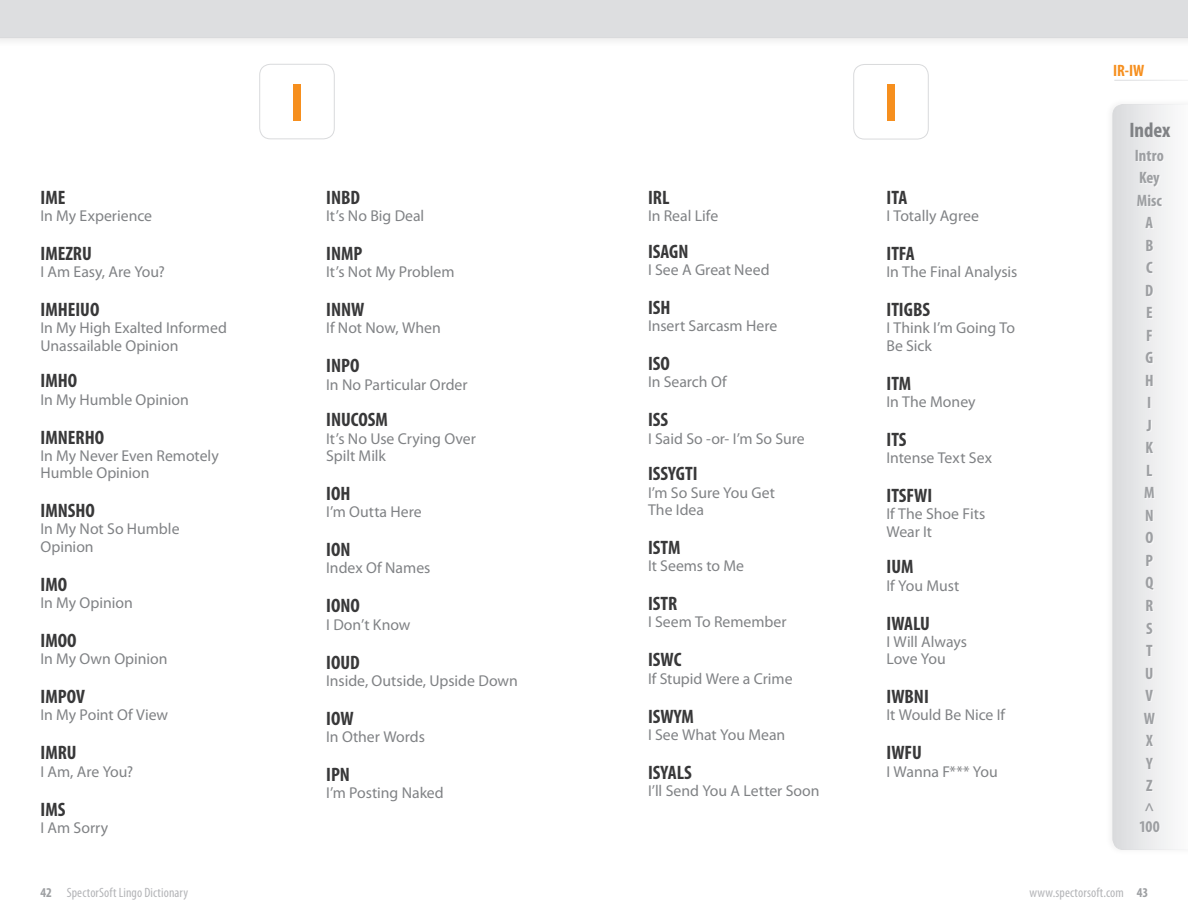
<style>
.page{position:relative;width:1188px;height:918px;background:#fff}
.page>*{position:absolute;margin:0;border:0;box-sizing:border-box;transform-origin:0 0}
.t1{font:700 condensed 54px "Myriad Pro";color:#f68f1e}
.t2{font:700 condensed 21px "Myriad Pro";color:#808285}
.t3{font:700 condensed 19.5px "Myriad Pro";color:#383839}
.t4{font:700 condensed 16.5px/22.5px "Myriad Pro";letter-spacing:.005em;color:#9d9fa2;text-align:center}
.t5{font:700 condensed 16.5px "Myriad Pro";color:#f68f1e}
.t6{font:15.75px/17.2px "Myriad Pro";color:#808285}
.t7{font:condensed 13.5px "Myriad Pro";letter-spacing:.01em;color:#b4b5b8}
.s1{font-weight:700;color:#9d9fa2}
</style>
<div class="page">
<div style="left:1104px;top:98px;width:84px;height:758px;background:#231f20;opacity:.07"></div>
<svg style="left:1113px;top:104px;width:75px;height:746px"></svg>
<div style="left:1137px;top:151px;width:27px;height:681px;background:#eeeeef"></div>
<div style="left:260px;top:64px;width:74px;height:75px;border:1px solid #d9dadc;border-radius:11px"></div>
<div style="left:854px;top:64px;width:74px;height:75px;border:1px solid #d9dadc;border-radius:11px"></div>
<div style="left:0;top:0;width:594px;height:48px;background:#f8f8f8"></div>
<div style="left:594px;top:0;width:594px;height:48px;background:#f8f8f8"></div>
<div style="left:0;top:0;width:1188px;height:38px;background:#dddee0"></div>
<p class="t3" style="left:40px;top:185px;width:26px">IME</p>
<p class="t6" style="left:40px;top:207px;width:113px">In My Experience</p>
<p class="t3" style="left:40px;top:241px;width:53px">IMEZRU</p>
<p class="t6" style="left:40px;top:263px;width:126px">I Am Easy, Are You?</p>
<p class="t3" style="left:40px;top:297px;width:60px">IMHEIUO</p>
<p class="t6" style="left:41px;top:319px;width:188px">In My High Exalted Informed<br>Unassailable Opinion</p>
<p class="t3" style="left:40px;top:369px;width:38px">IMHO</p>
<p class="t6" style="left:41px;top:390px;width:150px">In My Humble Opinion</p>
<p class="t3" style="left:40px;top:425px;width:65px">IMNERHO</p>
<p class="t6" style="left:40px;top:447px;width:180px">In My Never Even Remotely<br>Humble Opinion</p>
<p class="t3" style="left:40px;top:498px;width:56px">IMNSHO</p>
<p class="t6" style="left:41px;top:520px;width:141px">In My Not So Humble<br>Opinion</p>
<p class="t3" style="left:40px;top:572px;width:28px">IMO</p>
<p class="t6" style="left:40px;top:594px;width:94px">In My Opinion</p>
<p class="t3" style="left:40px;top:628px;width:38px">IMOO</p>
<p class="t6" style="left:40px;top:650px;width:129px">In My Own Opinion</p>
<p class="t3" style="left:40px;top:684px;width:46px">IMPOV</p>
<p class="t6" style="left:40px;top:706px;width:129px">In My Point Of View</p>
<p class="t3" style="left:40px;top:741px;width:38px">IMRU</p>
<p class="t6" style="left:40px;top:762px;width:94px">I Am, Are You?</p>
<p class="t3" style="left:40px;top:797px;width:26px">IMS</p>
<p class="t6" style="left:40px;top:819px;width:69px">I Am Sorry</p>
<h1 class="t1" style="left:290px;top:69px;width:15px">I</h1>
<h1 class="t1" style="left:884px;top:69px;width:15px">I</h1>
<p class="t3" style="left:326px;top:185px;width:35px">INBD</p>
<p class="t6" style="left:326px;top:207px;width:100px">It’s No Big Deal</p>
<p class="t3" style="left:326px;top:241px;width:38px">INMP</p>
<p class="t6" style="left:326px;top:263px;width:130px">It’s Not My Problem</p>
<p class="t3" style="left:326px;top:297px;width:40px">INNW</p>
<p class="t6" style="left:326px;top:319px;width:116px">If Not Now, When</p>
<p class="t3" style="left:326px;top:354px;width:35px">INPO</p>
<p class="t6" style="left:326px;top:375px;width:143px">In No Particular Order</p>
<p class="t3" style="left:326px;top:408px;width:63px">INUCOSM</p>
<p class="t6" style="left:326px;top:429px;width:151px">It’s No Use Crying Over<br>Spilt Milk</p>
<p class="t3" style="left:326px;top:481px;width:26px">IOH</p>
<p class="t6" style="left:326px;top:503px;width:97px">I’m Outta Here</p>
<p class="t3" style="left:326px;top:537px;width:26px">ION</p>
<p class="t6" style="left:326px;top:559px;width:106px">Index Of Names</p>
<p class="t3" style="left:326px;top:594px;width:35px">IONO</p>
<p class="t6" style="left:326px;top:615px;width:86px">I Don’t Know</p>
<p class="t3" style="left:326px;top:650px;width:35px">IOUD</p>
<p class="t6" style="left:326px;top:672px;width:193px">Inside, Outside, Upside Down</p>
<p class="t3" style="left:326px;top:706px;width:29px">IOW</p>
<p class="t6" style="left:326px;top:728px;width:100px">In Other Words</p>
<p class="t3" style="left:326px;top:762px;width:25px">IPN</p>
<p class="t6" style="left:326px;top:784px;width:119px">I’m Posting Naked</p>
<p class="t3" style="left:648px;top:185px;width:23px">IRL</p>
<p class="t6" style="left:648px;top:207px;width:72px">In Real Life</p>
<p class="t3" style="left:648px;top:239px;width:42px">ISAGN</p>
<p class="t6" style="left:648px;top:261px;width:123px">I See A Great Need</p>
<p class="t3" style="left:648px;top:295px;width:24px">ISH</p>
<p class="t6" style="left:648px;top:317px;width:131px">Insert Sarcasm Here</p>
<p class="t3" style="left:648px;top:351px;width:23px">ISO</p>
<p class="t6" style="left:648px;top:373px;width:80px">In Search Of</p>
<p class="t3" style="left:648px;top:408px;width:22px">ISS</p>
<p class="t6" style="left:648px;top:429px;width:158px">I Said So -or- I’m So Sure</p>
<p class="t3" style="left:648px;top:462px;width:51px">ISSYGTI</p>
<p class="t6" style="left:648px;top:483px;width:128px">I’m So Sure You Get<br>The Idea</p>
<p class="t3" style="left:648px;top:535px;width:34px">ISTM</p>
<p class="t6" style="left:648px;top:557px;width:98px">It Seems to Me</p>
<p class="t3" style="left:648px;top:591px;width:31px">ISTR</p>
<p class="t6" style="left:648px;top:613px;width:140px">I Seem To Remember</p>
<p class="t3" style="left:648px;top:648px;width:35px">ISWC</p>
<p class="t6" style="left:648px;top:669px;width:146px">If Stupid Were a Crime</p>
<p class="t3" style="left:648px;top:704px;width:47px">ISWYM</p>
<p class="t6" style="left:648px;top:726px;width:139px">I See What You Mean</p>
<p class="t3" style="left:648px;top:760px;width:45px">ISYALS</p>
<p class="t6" style="left:648px;top:782px;width:173px">I’ll Send You A Letter Soon</p>
<p class="t3" style="left:886px;top:185px;width:22px">ITA</p>
<p class="t6" style="left:887px;top:207px;width:94px">I Totally Agree</p>
<p class="t3" style="left:886px;top:241px;width:30px">ITFA</p>
<p class="t6" style="left:886px;top:263px;width:132px">In The Final Analysis</p>
<p class="t3" style="left:886px;top:297px;width:45px">ITIGBS</p>
<p class="t6" style="left:886px;top:319px;width:130px">I Think I’m Going To<br>Be Sick</p>
<p class="t3" style="left:886px;top:371px;width:26px">ITM</p>
<p class="t6" style="left:886px;top:393px;width:91px">In The Money</p>
<p class="t3" style="left:886px;top:427px;width:22px">ITS</p>
<p class="t6" style="left:886px;top:449px;width:107px">Intense Text Sex</p>
<p class="t3" style="left:886px;top:483px;width:47px">ITSFWI</p>
<p class="t6" style="left:886px;top:505px;width:100px">If The Shoe Fits<br>Wear It</p>
<p class="t3" style="left:886px;top:555px;width:29px">IUM</p>
<p class="t6" style="left:886px;top:576px;width:74px">If You Must</p>
<p class="t3" style="left:886px;top:611px;width:45px">IWALU</p>
<p class="t6" style="left:886px;top:633px;width:82px">I Will Always<br>Love You</p>
<p class="t3" style="left:886px;top:684px;width:44px">IWBNI</p>
<p class="t6" style="left:886px;top:706px;width:120px">It Would Be Nice If</p>
<p class="t3" style="left:886px;top:741px;width:37px">IWFU</p>
<p class="t6" style="left:886px;top:762px;width:113px">I Wanna F*** You</p>
<p class="t5" style="left:1113px;top:60px;width:33px">IR-IW</p>
<h2 class="t2" style="left:1129px;top:117px;width:43px">Index</h2>
<p class="t4" style="left:1135px;top:144px;width:30px">Intro<br>Key<br>Misc<br>A<br>B<br>C<br>D<br>E<br>F<br>G<br>H<br>I<br>J<br>K<br>L<br>M<br>N<br>O<br>P<br>Q<br>R<br>S<br>T<br>U<br>V<br>W<br>X<br>Y<br>Z<br>^</p>
<p class="t4" style="left:1139px;top:814px;width:22px">100</p>
<p class="t7" style="left:40px;top:884px;width:149px"><span class="s1">42</span> SpectorSoft Lingo Dictionary</p>
<p class="t7" style="left:1029px;top:884px;width:120px">www.spectorsoft.com <span class="s1">43</span></p>
</div>
